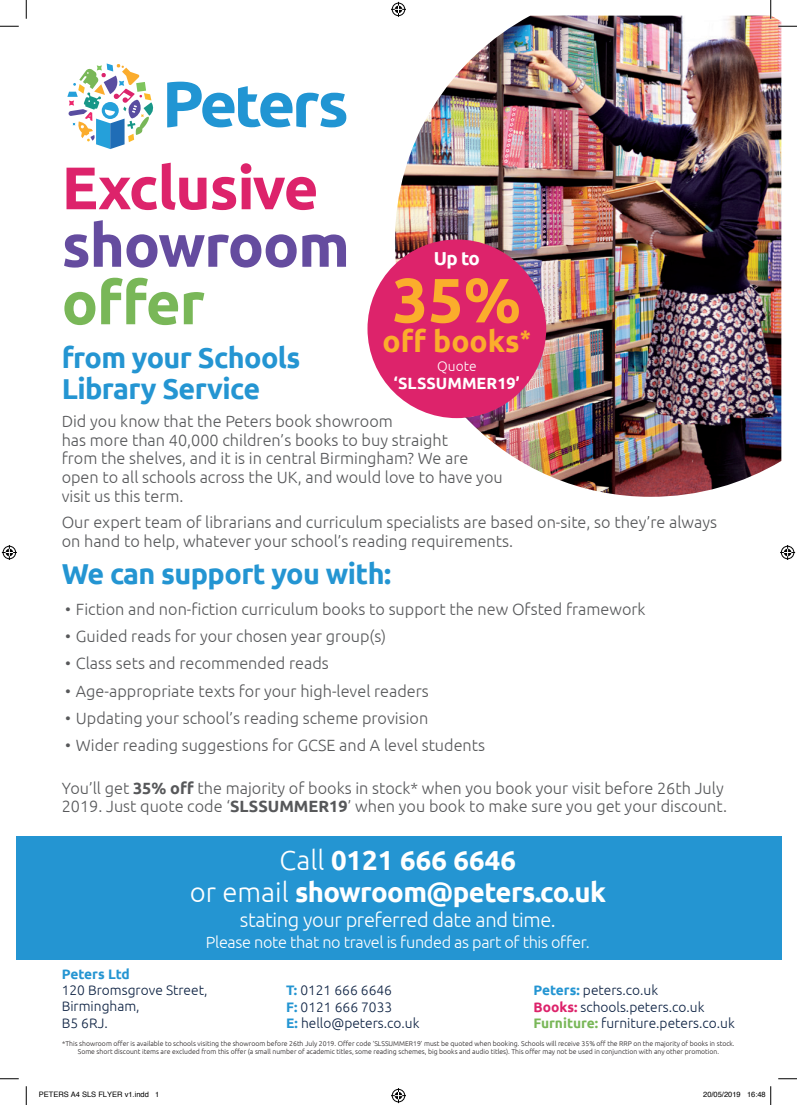
<style>
.page{position:relative;width:797px;height:1105px;background:#fff}
.page>*{position:absolute;margin:0;border:0;box-sizing:border-box;transform-origin:0 0}
.t1{font:700 62.5px "Ubuntu";color:#fbad2c}
.t2{font:700 60px/57.5px "Ubuntu";letter-spacing:-.02em;color:#dd236b}
.t3{font:700 30px "Ubuntu";color:#fbad2c}
.t4{font:700 28.75px/31.2px "Ubuntu";letter-spacing:-.02em;color:#2495d2}
.t5{font:700 27.5px/32.1px "Ubuntu";letter-spacing:-.02em;color:#fff;text-align:center}
.t6{font:300 20px "Ubuntu";letter-spacing:-.02em;color:#fff}
.t7{font:700 18.75px "Ubuntu";color:#fff}
.t8{font:300 16.25px/18.8px "Ubuntu";color:#57585a}
.t9{font:300 16.25px "Ubuntu";letter-spacing:-.02em;color:#fff}
.t10{font:700 16.25px "Ubuntu";color:#fff}
.t11{font:300 13.75px/16.2px "Ubuntu";color:#0d2243}
.t12{font:700 13.75px "Ubuntu";color:#2495d2}
.t13{font:300 13.75px "Ubuntu";color:#fff}
.t14{font:7.5px "Helvetica";color:#000}
.t15{font:300 6.88px/7.5px "Ubuntu";color:#231f20;text-align:center}
.s1{color:#654c9f}
.s2{color:#79b758}
.s3{font-weight:700}
.s4{font-weight:300}
.s5{font-weight:700;color:#2495d2}
.s6{font-weight:700;color:#dd236b}
.s7{font-weight:700;color:#79b758}
</style>
<div class="page">
<img style="left:395px;top:16px;width:386px;height:481px">
<div style="left:16px;top:836px;width:765px;height:124px;background:#2495d2"></div>
<div style="left:367px;top:239px;width:179px;height:179px;background:#dd236b;border-radius:50%"></div>
<svg style="left:167px;top:82px;width:179px;height:45px"></svg>
<svg style="left:67px;top:64px;width:87px;height:85px"></svg>
<svg style="left:0;top:25px;width:19px;height:2px"></svg>
<svg style="left:778px;top:25px;width:19px;height:2px"></svg>
<svg style="left:0;top:1078px;width:19px;height:1px"></svg>
<svg style="left:778px;top:1078px;width:19px;height:1px"></svg>
<svg style="left:25px;top:0;width:2px;height:19px"></svg>
<svg style="left:25px;top:1086px;width:2px;height:19px"></svg>
<svg style="left:770px;top:0;width:1px;height:19px"></svg>
<svg style="left:391px;top:2px;width:15px;height:15px"></svg>
<svg style="left:391px;top:1088px;width:15px;height:15px"></svg>
<svg style="left:2px;top:545px;width:15px;height:15px"></svg>
<svg style="left:780px;top:545px;width:15px;height:15px"></svg>
<svg style="left:770px;top:1086px;width:1px;height:19px"></svg>
<p class="t2" style="left:62px;top:158px;width:290px">Exclusive <span class="s1">showroom </span><span class="s2">offer</span></p>
<p class="t4" style="left:62px;top:342px;width:240px">from your Schools<br>Library Service</p>
<p class="t7" style="left:434px;top:247px;width:48px">Up to</p>
<p class="t1" style="left:392px;top:262px;width:130px">35%</p>
<p class="t3" style="left:382px;top:324px;width:150px">off books<sup>*</sup></p>
<p class="t13" style="left:437px;top:358px;width:41px">Quote</p>
<p class="t10" style="left:394px;top:373px;width:127px">‘SLSSUMMER19’</p>
<p class="t8" style="left:62px;top:411px;width:442px">Did you know that the Peters book showroom<br>has more than 40,000 children’s books to buy straight<br>from the shelves, and it is in central Birmingham? We are open to all schools across the UK, and would love to have you visit us this term.</p>
<p class="t8" style="left:62px;top:512px;width:657px">Our expert team of librarians and curriculum specialists are based on-site, so they’re always on hand to help, whatever your school’s reading requirements.</p>
<p class="t4" style="left:62px;top:557px;width:331px">We can support you with:</p>
<p class="t8" style="left:65px;top:599px;width:582px">• Fiction and non-fiction curriculum books to support the new Ofsted framework</p>
<p class="t8" style="left:65px;top:626px;width:322px">• Guided reads for your chosen year group(s)</p>
<p class="t8" style="left:65px;top:654px;width:265px">• Class sets and recommended reads</p>
<p class="t8" style="left:65px;top:681px;width:365px">• Age-appropriate texts for your high-level readers</p>
<p class="t8" style="left:65px;top:708px;width:364px">• Updating your school’s reading scheme provision</p>
<p class="t8" style="left:65px;top:736px;width:421px">• Wider reading suggestions for GCSE and A level students</p>
<p class="t8" style="left:62px;top:778px;width:666px">You’ll get <span class="s3">35% off</span> the majority of books in stock* when you book your visit before 26th July<br>2019. Just quote code ‘<span class="s3">SLSSUMMER19</span>’ when you book to make sure you get your discount.</p>
<p class="t5" style="left:190px;top:843px;width:417px"><span class="s4">Call</span> 0121 666 6646<br><span class="s4">or email</span> showroom@peters.co.uk</p>
<p class="t6" style="left:240px;top:908px;width:317px">stating your preferred date and time.</p>
<p class="t9" style="left:206px;top:932px;width:385px">Please note that no travel is funded as part of this offer.</p>
<p class="t12" style="left:62px;top:966px;width:70px">Peters Ltd</p>
<p class="t11" style="left:62px;top:982px;width:147px">120 Bromsgrove Street,</p>
<p class="t11" style="left:62px;top:998px;width:79px">Birmingham,<br>B5 6RJ.</p>
<p class="t11" style="left:286px;top:982px;width:107px"><span class="s5">T:</span> 0121 666 6646</p>
<p class="t11" style="left:286px;top:998px;width:107px"><span class="s5">F:</span> 0121 666 7033</p>
<p class="t11" style="left:286px;top:1014px;width:135px"><span class="s5">E:</span> hello@peters.co.uk</p>
<p class="t11" style="left:533px;top:982px;width:203px"><span class="s5">Peters:</span> peters.co.uk<br><span class="s6">Books:</span> schools.peters.co.uk<br><span class="s7">Furniture:</span> furniture.peters.co.uk</p>
<p class="t15" style="left:62px;top:1040px;width:674px">*This showroom offer is available to schools visiting the showroom before 26th July 2019. Offer code ‘SLSSUMMER19’ must be quoted when booking. Schools will receive 35% off the RRP on the majority of books in stock.<br>Some short discount items are excluded from this offer (a small number of academic titles, some reading schemes, big books and audio titles). This offer may not be used in conjunction with any other promotion.</p>
<p class="t14" style="left:39px;top:1089px;width:122px">PETERS A4 SLS FLYER v1.indd 1</p>
<p class="t14" style="left:703px;top:1089px;width:64px">20/05/2019 16:48</p>
</div>
